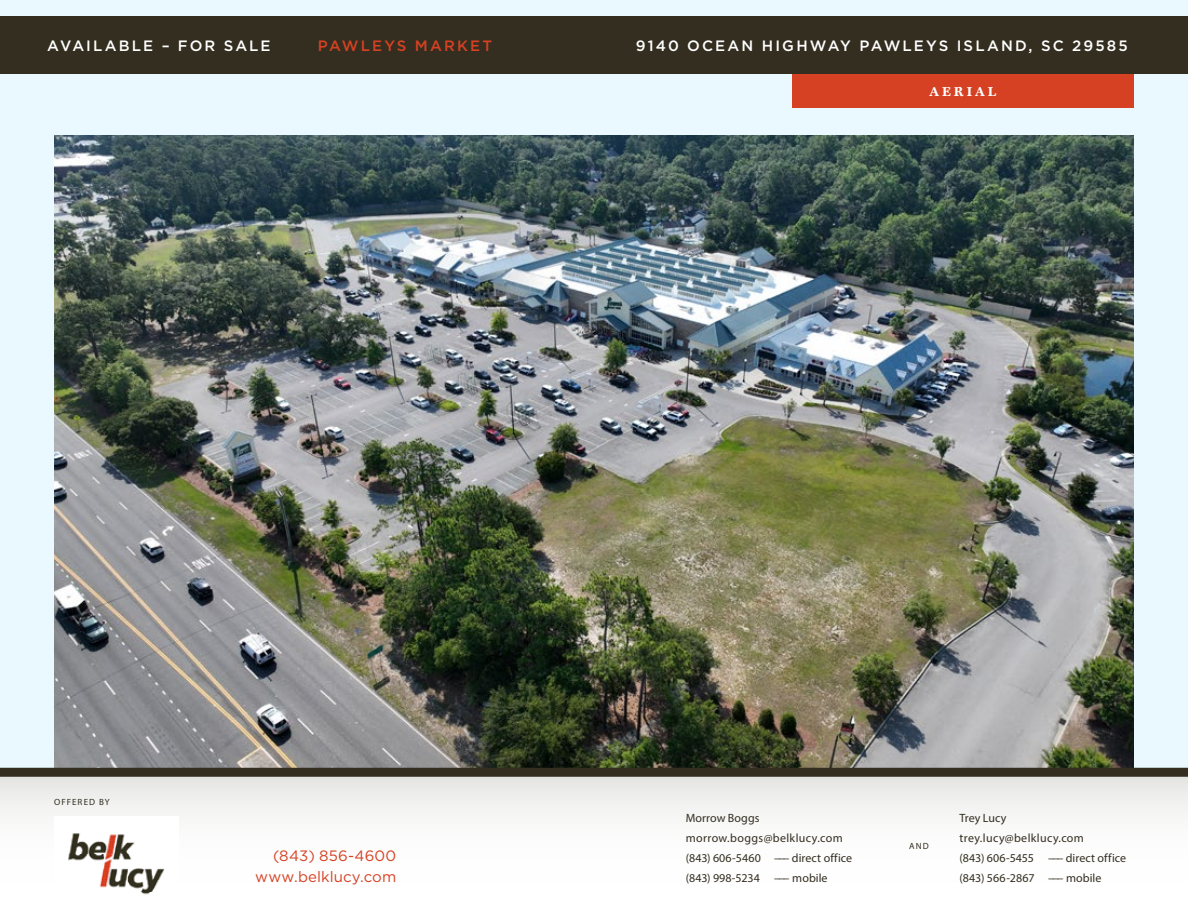
<style>
.page{position:relative;width:1188px;height:918px;background:#fff}
.page>*{position:absolute;margin:0;border:0;box-sizing:border-box;transform-origin:0 0}
.t1{font:500 15px "Gotham";letter-spacing:.14em;color:#fff}
.t2{font:15px/21px "Gotham";letter-spacing:.01em;color:#d64123;text-align:right}
.t3{font:500 15px "Gotham";letter-spacing:.14em;color:#d64123}
.t4{font:700 13.5px "Marion";letter-spacing:.2em;color:#fff}
.t5{font:12px/20.1px "Myriad Pro";letter-spacing:.01em;color:#332e20}
.t6{font:9px "Myriad Pro";letter-spacing:.12em;color:#332e20}
</style>
<div class="page">
<div style="left:0;top:0;width:1188px;height:772px;background:#e9f9ff"></div>
<img style="left:54px;top:135px;width:1080px;height:633px">
<div style="left:792px;top:73px;width:342px;height:35px;background:#d64123"></div>
<div style="left:0;top:17px;width:1188px;height:57px;background:#332e20"></div>
<div style="left:0;top:774px;width:1188px;height:144px;background:linear-gradient(to bottom,#edeceb,#fff)"></div>
<div style="left:0;top:768px;width:1188px;height:9px;background:#332e20"></div>
<img style="left:54px;top:816px;width:124px;height:81px">
<p class="t1" style="left:47px;top:36px;width:225px">AVAILABLE – FOR SALE</p>
<p class="t3" style="left:318px;top:36px;width:176px">PAWLEYS MARKET</p>
<p class="t1" style="left:636px;top:36px;width:493px">9140 OCEAN HIGHWAY PAWLEYS ISLAND, SC 29585</p>
<p class="t6" style="left:54px;top:796px;width:57px">OFFERED BY</p>
<p class="t2" style="left:255px;top:845px;width:143px">(843) 856-4600 www.belklucy.com</p>
<p class="t4" style="left:929px;top:84px;width:68px">AERIAL</p>
<p class="t5" style="left:686px;top:808px;width:168px">Morrow Boggs morrow.boggs@belklucy.com (843) 606-5460 ––– direct office (843) 998-5234 ––– mobile</p>
<p class="t6" style="left:909px;top:840px;width:21px">AND</p>
<p class="t5" style="left:960px;top:808px;width:168px">Trey Lucy trey.lucy@belklucy.com<br>(843) 606-5455 ––– direct office (843) 566-2867 ––– mobile</p>
</div>
